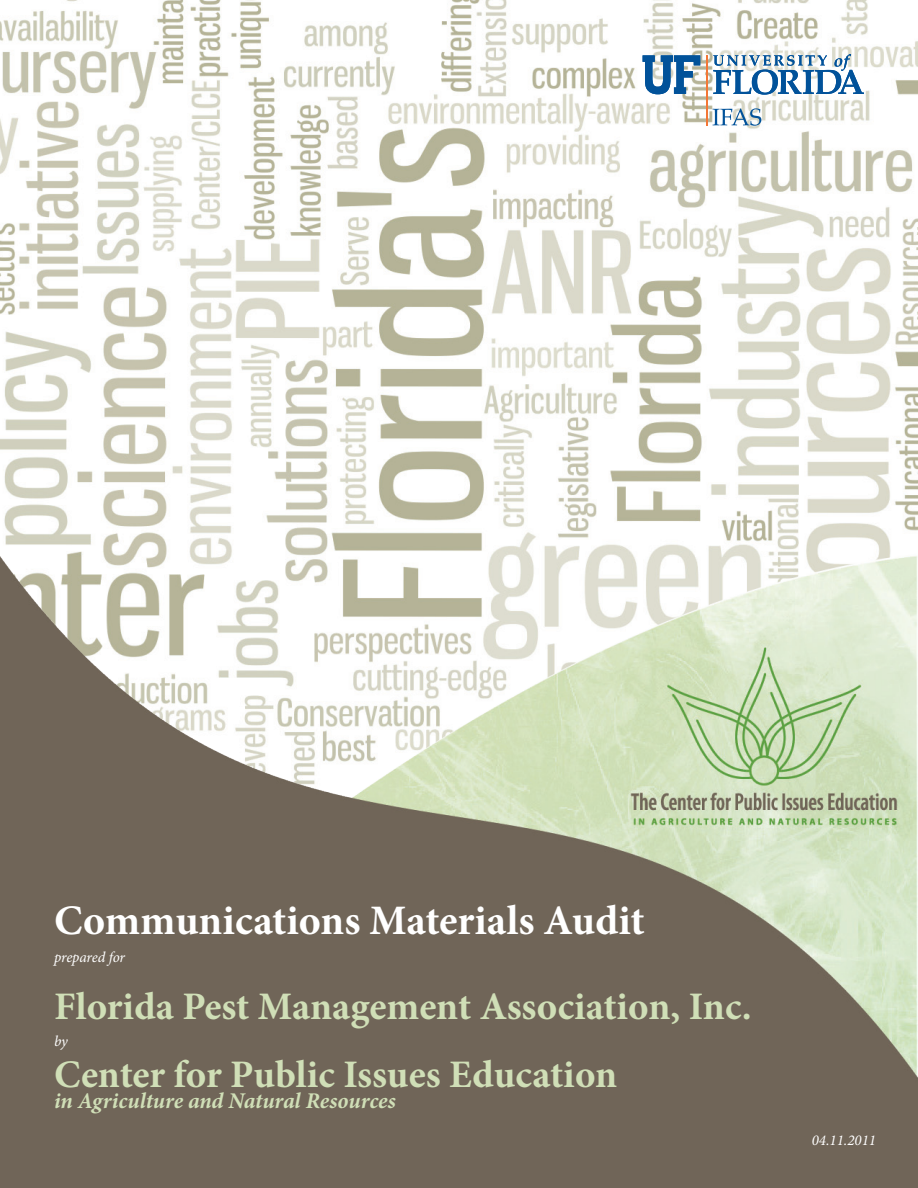
<style>
.page{position:relative;width:918px;height:1188px;background:#fff}
.page>*{position:absolute;margin:0;border:0;box-sizing:border-box;transform-origin:0 0}
.t1{font:700 42px "Minion Pro";color:#fff}
.t2{font:700 39px "Minion Pro";color:#d0dfb7}
.t3{font:italic 700 22.5px "Minion Pro";letter-spacing:-.005em;color:#d0dfb7}
.t4{font:italic 15px "Minion Pro";letter-spacing:-.005em;color:#fff}
</style>
<div class="page">
<img style="left:0;top:0;width:918px;height:1188px">
<hr style="left:706px;top:55px;width:2px;height:70px;background:#f37736">
<svg style="left:713px;top:54px;width:151px;height:41px"></svg>
<svg style="left:643px;top:55px;width:57px;height:39px"></svg>
<svg style="left:713px;top:108px;width:48px;height:18px"></svg>
<p class="t1" style="left:54px;top:891px;width:592px">Communications Materials Audit</p>
<p class="t4" style="left:54px;top:947px;width:73px">prepared for</p>
<p class="t2" style="left:54px;top:979px;width:699px">Florida Pest Management Association, Inc.</p>
<p class="t4" style="left:54px;top:1031px;width:15px">by</p>
<p class="t2" style="left:54px;top:1047px;width:565px">Center for Public Issues Education</p>
<p class="t3" style="left:54px;top:1085px;width:343px">in Agriculture and Natural Resources</p>
<p class="t4" style="left:812px;top:1130px;width:66px">04.11.2011</p>
</div>
